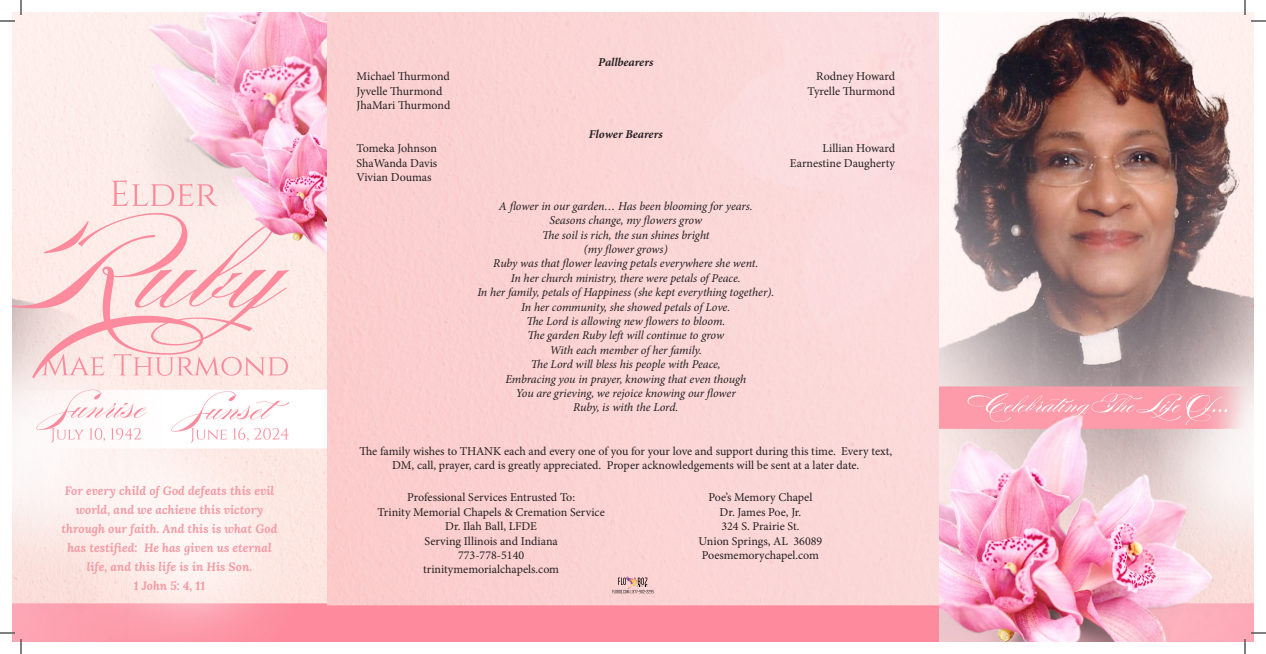
<style>
.page{position:relative;width:1266px;height:654px;background:#fff}
.page>*{position:absolute;margin:0;border:0;box-sizing:border-box;transform-origin:0 0}
.t1{font:12px/14.4px "Minion Pro";color:#231f20;text-align:center}
.t2{font:italic 12px "Minion Pro";letter-spacing:-.01em;color:#231f20}
.t3{font:italic 700 12px/19px "Lora";color:#f19da7;text-align:center}
.t4{font:italic 700 12px "Minion Pro";color:#231f20}
</style>
<div class="page">
<img style="left:12px;top:12px;width:1242px;height:630px">
<svg style="left:612px;top:576px;width:42px;height:18px"></svg>
<svg style="left:0;top:0;width:22px;height:22px"></svg>
<svg style="left:0;top:632px;width:22px;height:22px"></svg>
<svg style="left:1244px;top:0;width:22px;height:22px"></svg>
<svg style="left:1244px;top:632px;width:22px;height:22px"></svg>
<p class="t3" style="left:62px;top:481px;width:217px">For every child of God defeats this evil world, and we achieve this victory through our faith. And this is what God has testified: He has given us eternal life, and this life is in His Son.</p>
<p class="t3" style="left:134px;top:576px;width:73px">1 John 5: 4, 11</p>
<p class="t4" style="left:598px;top:53px;width:57px">Pallbearers</p>
<p class="t1" style="left:357px;top:69px;width:95px">Michael Thurmond</p>
<p class="t1" style="left:816px;top:69px;width:80px">Rodney Howard</p>
<p class="t1" style="left:357px;top:84px;width:87px">Jyvelle Thurmond</p>
<p class="t1" style="left:808px;top:84px;width:89px">Tyrelle Thurmond</p>
<p class="t1" style="left:357px;top:98px;width:95px">JhaMari Thurmond</p>
<p class="t4" style="left:589px;top:125px;width:75px">Flower Bearers</p>
<p class="t1" style="left:357px;top:141px;width:82px">Tomeka Johnson</p>
<p class="t1" style="left:823px;top:141px;width:74px">Lillian Howard</p>
<p class="t1" style="left:357px;top:156px;width:82px">ShaWanda Davis</p>
<p class="t1" style="left:790px;top:156px;width:107px">Earnestine Daugherty</p>
<p class="t1" style="left:357px;top:170px;width:76px">Vivian Doumas</p>
<p class="t2" style="left:499px;top:198px;width:255px">A flower in our garden… Has been blooming for years.</p>
<p class="t2" style="left:550px;top:212px;width:154px">Seasons change, my flowers grow</p>
<p class="t2" style="left:542px;top:226px;width:169px">The soil is rich, the sun shines bright</p>
<p class="t2" style="left:584px;top:241px;width:85px">(my flower grows)</p>
<p class="t2" style="left:493px;top:255px;width:266px">Ruby was that flower leaving petals everywhere she went.</p>
<p class="t2" style="left:511px;top:270px;width:231px">In her church ministry, there were petals of Peace.</p>
<p class="t2" style="left:477px;top:284px;width:298px">In her family, petals of Happiness (she kept everything together).</p>
<p class="t2" style="left:521px;top:298px;width:210px">In her community, she showed petals of Love.</p>
<p class="t2" style="left:526px;top:313px;width:200px">The Lord is allowing new flowers to bloom.</p>
<p class="t2" style="left:527px;top:327px;width:198px">The garden Ruby left will continue to grow</p>
<p class="t2" style="left:550px;top:342px;width:154px">With each member of her family.</p>
<p class="t2" style="left:531px;top:356px;width:192px">The Lord will bless his people with Peace,</p>
<p class="t2" style="left:505px;top:370px;width:242px">Embracing you in prayer, knowing that even though</p>
<p class="t2" style="left:516px;top:385px;width:222px">You are grieving, we rejoice knowing our flower</p>
<p class="t2" style="left:573px;top:399px;width:107px">Ruby, is with the Lord.</p>
<p class="t1" style="left:359px;top:444px;width:534px">The family wishes to THANK each and every one of you for your love and support during this time. Every text,<br>DM, call, prayer, card is greatly appreciated. Proper acknowledgements will be sent at a later date.</p>
<p class="t1" style="left:407px;top:490px;width:169px">Professional Services Entrusted To:</p>
<p class="t1" style="left:378px;top:505px;width:229px">Trinity Memorial Chapels &amp; Cremation Service</p>
<p class="t1" style="left:445px;top:519px;width:93px">Dr. Ilah Ball, LFDE</p>
<p class="t1" style="left:425px;top:534px;width:135px">Serving Illinois and Indiana</p>
<p class="t1" style="left:458px;top:548px;width:68px">773-778-5140</p>
<p class="t1" style="left:423px;top:562px;width:137px">trinitymemorialchapels.com</p>
<p class="t1" style="left:709px;top:490px;width:105px">Poe’s Memory Chapel</p>
<p class="t1" style="left:720px;top:505px;width:83px">Dr. James Poe, Jr.</p>
<p class="t1" style="left:721px;top:519px;width:80px">324 S. Prairie St.</p>
<p class="t1" style="left:699px;top:534px;width:125px">Union Springs, AL 36089</p>
<p class="t1" style="left:702px;top:548px;width:119px">Poesmemorychapel.com</p>
</div>
